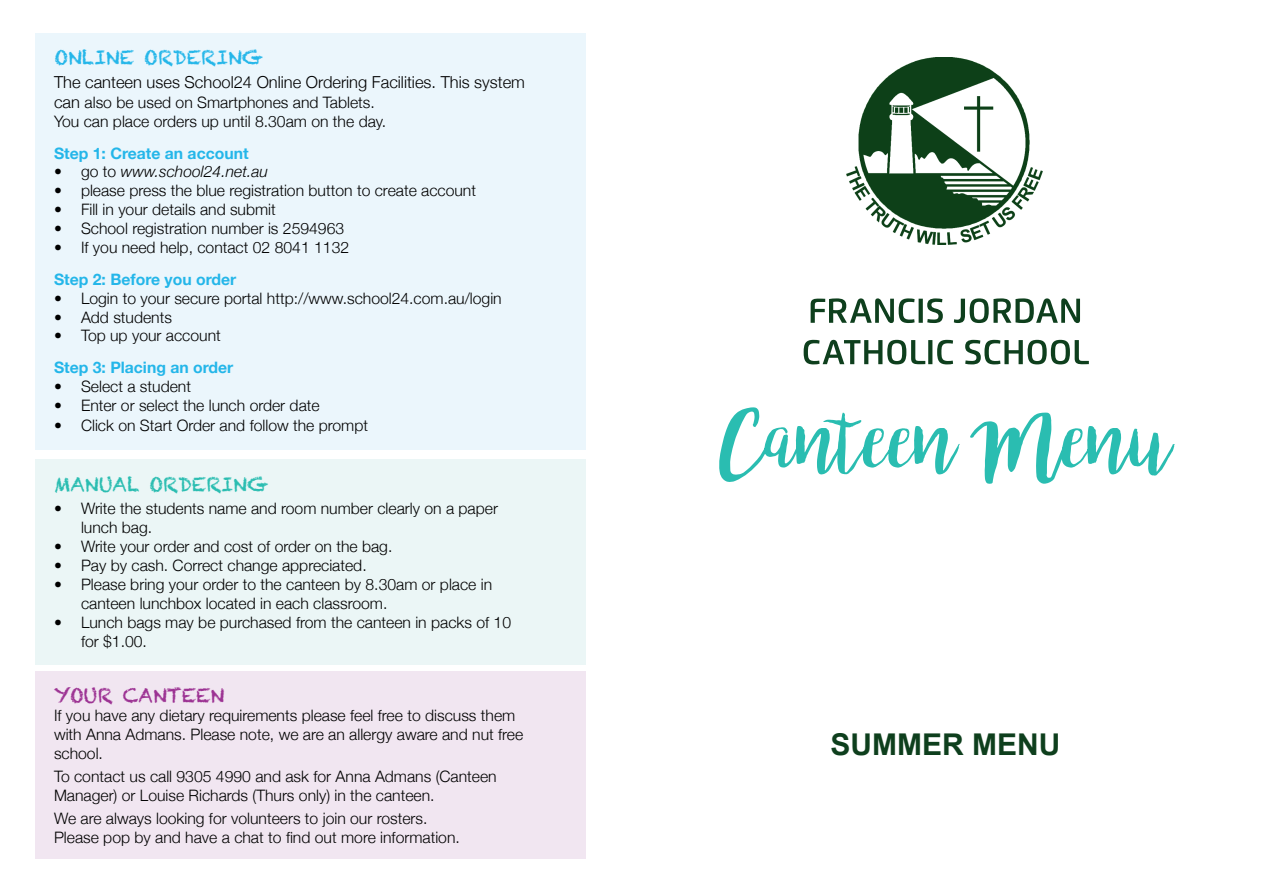
<style>
.page{position:relative;width:1263px;height:893px;background:#fff}
.page>*{position:absolute;margin:0;border:0;box-sizing:border-box;transform-origin:0 0}
.t1{font:700 30px "Arial";color:#0e3f1d}
.t2{font:19.5px "Chalkduster";color:#24b6e9}
.t3{font:19.5px "Chalkduster";color:#2abdb1}
.t4{font:19.5px "Chalkduster";color:#9c3293}
.t5{font:300 16.5px "Helvetica Neue";color:#000}
.t6{font:300 15.75px/18.9px "Helvetica Neue";color:#000}
.t7{font:700 15.75px "Helvetica Neue";color:#24b6e9}
.t8{font:italic 300 15.75px "Helvetica Neue";color:#000}
.s1{font-size:16.5px}
.s2{font-style:normal}
</style>
<div class="page">
<div style="left:35px;top:671px;width:551px;height:187px;background:#f1e6f1"></div>
<div style="left:35px;top:459px;width:551px;height:205px;background:#ebf6f6"></div>
<div style="left:35px;top:34px;width:551px;height:416px;background:#ebf6fc"></div>
<svg style="left:719px;top:407px;width:456px;height:77px"></svg>
<svg style="left:804px;top:340px;width:285px;height:24px"></svg>
<svg style="left:811px;top:298px;width:269px;height:25px"></svg>
<img style="left:847px;top:57px;width:196px;height:187px">
<p class="t2" style="left:54px;top:46px;width:211px">ONLINE ORDERING</p>
<p class="t5" style="left:54px;top:69px;width:472px">The canteen uses School24 Online Ordering Facilities. This system</p>
<p class="t6" style="left:54px;top:92px;width:322px"><span class="s1">can</span> also be used on Smartphones and Tablets.</p>
<p class="t6" style="left:54px;top:111px;width:334px">You can place orders up until 8.30am on the day.</p>
<p class="t7" style="left:54px;top:141px;width:196px">Step 1: Create an account</p>
<p class="t8" style="left:54px;top:159px;width:216px"><span class="s2">• go to</span> www.school24.net.au</p>
<p class="t6" style="left:54px;top:180px;width:424px">• please press the blue registration button to create account</p>
<p class="t6" style="left:54px;top:199px;width:223px">• Fill in your details and submit</p>
<p class="t6" style="left:54px;top:218px;width:292px">• School registration number is 2594963</p>
<p class="t6" style="left:54px;top:237px;width:297px">• If you need help, contact 02 8041 1132</p>
<p class="t7" style="left:54px;top:267px;width:184px">Step 2: Before you order</p>
<p class="t6" style="left:54px;top:287px;width:449px">• Login to your secure portal http://www.school24.com.au/login</p>
<p class="t6" style="left:54px;top:306px;width:119px">• Add students</p>
<p class="t6" style="left:54px;top:325px;width:168px">• Top up your account</p>
<p class="t7" style="left:54px;top:355px;width:181px">Step 3: Placing an order</p>
<p class="t6" style="left:54px;top:376px;width:138px">• Select a student</p>
<p class="t6" style="left:54px;top:395px;width:267px">• Enter or select the lunch order date</p>
<p class="t6" style="left:54px;top:414px;width:316px">• Click on Start Order and follow the prompt</p>
<p class="t3" style="left:54px;top:473px;width:216px">MANUAL ORDERING</p>
<p class="t6" style="left:81px;top:498px;width:418px;text-indent:-27px">• Write the students name and room number clearly on a paper lunch bag.</p>
<p class="t6" style="left:54px;top:536px;width:340px">• Write your order and cost of order on the bag.</p>
<p class="t6" style="left:54px;top:554px;width:314px">• Pay by cash. Correct change appreciated.</p>
<p class="t6" style="left:81px;top:573px;width:413px;line-height:19.8px;text-indent:-27px">• Please bring your order to the canteen by 8.30am or place in canteen lunchbox located in each classroom.</p>
<p class="t6" style="left:81px;top:612px;width:432px;text-indent:-27px">• Lunch bags may be purchased from the canteen in packs of 10 for $1.00.</p>
<p class="t4" style="left:54px;top:684px;width:172px">YOUR CANTEEN</p>
<p class="t6" style="left:54px;top:705px;width:471px">If you have any dietary requirements please feel free to discuss them with Anna Admans. Please note, we are an allergy aware and nut free school.</p>
<p class="t6" style="left:54px;top:765px;width:444px">To contact us call 9305 4990 and ask for Anna Admans (Canteen<br>Manager) or Louise Richards (Thurs only) in the canteen.</p>
<p class="t6" style="left:54px;top:808px;width:407px">We are always looking for volunteers to join our rosters.<br>Please pop by and have a chat to find out more information.</p>
<p class="t1" style="left:830px;top:728px;width:231px">SUMMER MENU</p>
</div>
